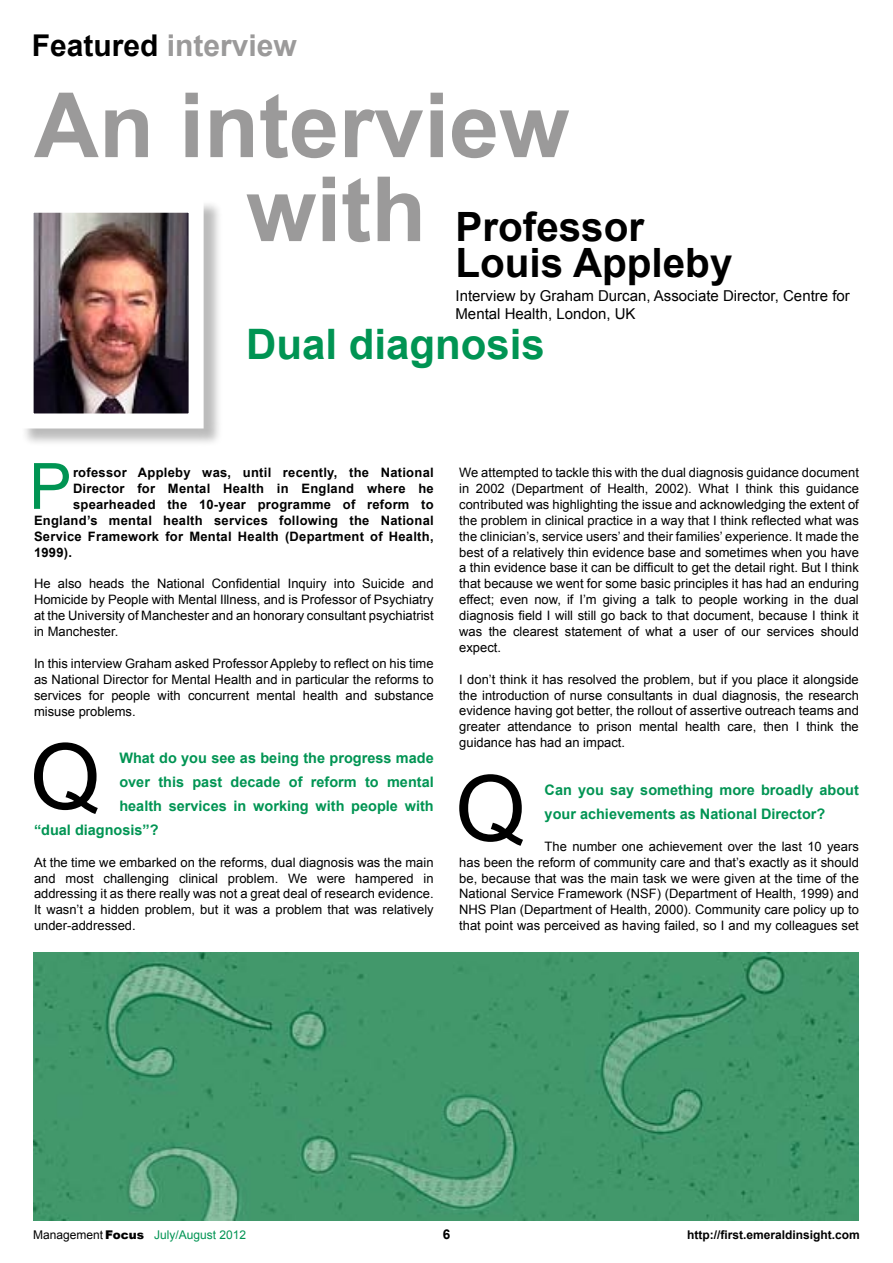
<style>
.page{position:relative;width:893px;height:1263px;background:#fff}
.page>*{position:absolute;margin:0;border:0;box-sizing:border-box;transform-origin:0 0}
.t1{font:91.35px "Arial";color:#000}
.t2{font:700 90px/84px "Arial";color:#9b9a9a}
.t3{font:63.9px "Arial";color:#009453}
.t4{font:700 42px "Arial";color:#009453}
.t5{font:700 40.35px/35.2px "Arial";color:#000}
.t6{font:700 30px "Arial";color:#9b9a9a}
.t7{font:15px/18px "Arial";color:#000}
.t8{font:700 14.4px/23.9px "Arial";color:#009453}
.t9{font:700 13.5px "Arial";color:#000}
.t10{font:12.9px/15.9px "Arial";color:#000;text-align:justify}
.t11{font:700 12.9px "Arial";letter-spacing:.02em;color:#000}
.t12{font:700 12px "Arial";color:#000}
.t13{font:12px "Arial";color:#009453}
.s1{color:#000}
.s2{font-weight:900;color:#000}
</style>
<div class="page">
<div style="left:21px;top:200px;width:201px;height:246px;background:#000;opacity:.27"></div>
<img style="left:35px;top:214px;width:153px;height:198px">
<div style="left:19px;top:198px;width:185px;height:230px;border:15px solid #fff"></div>
<img style="left:33px;top:952px;width:826px;height:268px">
<h3 class="t6" style="left:32px;top:26px;width:267px"><span class="s1">Featured</span> interview</h3>
<h2 class="t2" style="left:246px;top:87px;width:325px;text-indent:-212px">An interview with</h2>
<h3 class="t5" style="left:455px;top:211px;width:278px">Professor<br>Louis Appleby</h3>
<p class="t7" style="left:455px;top:287px;width:396px">Interview by Graham Durcan, Associate Director, Centre for<br>Mental Health, London, UK</p>
<h3 class="t4" style="left:246px;top:317px;width:300px">Dual diagnosis</h3>
<h3 class="t3" style="left:29px;top:445px;width:44px">P</h3>
<p class="t11" style="left:73px;top:464px;width:362px">rofessor Appleby was, until recently, the National</p>
<p class="t11" style="left:73px;top:480px;width:362px">Director for Mental Health in England where he</p>
<p class="t11" style="left:73px;top:496px;width:362px">spearheaded the 10-year programme of reform to</p>
<p class="t11" style="left:34px;top:512px;width:401px">England’s mental health services following the National</p>
<p class="t11" style="left:34px;top:528px;width:401px">Service Framework for Mental Health (Department of Health,</p>
<p class="t11" style="left:34px;top:543px;width:40px">1999).</p>
<p class="t10" style="left:34px;top:576px;width:401px">He also heads the National Confidential Inquiry into Suicide and Homicide by People with Mental Illness, and is Professor of Psychiatry at the University of Manchester and an honorary consultant psychiatrist in Manchester.</p>
<p class="t10" style="left:34px;top:655px;width:401px">In this interview Graham asked Professor Appleby to reflect on his time as National Director for Mental Health and in particular the reforms to services for people with concurrent mental health and substance misuse problems.</p>
<h1 class="t1" style="left:30px;top:717px;width:73px">Q</h1>
<p class="t8" style="left:119px;top:747px;width:316px">What do you see as being the progress made</p>
<p class="t8" style="left:119px;top:771px;width:316px">over this past decade of reform to mental</p>
<p class="t8" style="left:119px;top:794px;width:316px">health services in working with people with</p>
<p class="t8" style="left:34px;top:818px;width:126px">“dual diagnosis”?</p>
<p class="t10" style="left:34px;top:854px;width:401px">At the time we embarked on the reforms, dual diagnosis was the main and most challenging clinical problem. We were hampered in addressing it as there really was not a great deal of research evidence.<br>It wasn’t a hidden problem, but it was a problem that was relatively under-addressed.</p>
<p class="t10" style="left:459px;top:465px;width:401px">We attempted to tackle this with the dual diagnosis guidance document in 2002 (Department of Health, 2002). What I think this guidance contributed was highlighting the issue and acknowledging the extent of the problem in clinical practice in a way that I think reflected what was the clinician’s, service users’ and their families’ experience. It made the best of a relatively thin evidence base and sometimes when you have a thin evidence base it can be difficult to get the detail right. But I think that because we went for some basic principles it has had an enduring effect; even now, if I’m giving a talk to people working in the dual diagnosis field I will still go back to that document, because I think it was the clearest statement of what a user of our services should expect.</p>
<p class="t10" style="left:459px;top:671px;width:401px">I don’t think it has resolved the problem, but if you place it alongside the introduction of nurse consultants in dual diagnosis, the research evidence having got better, the rollout of assertive outreach teams and greater attendance to prison mental health care, then I think the guidance has had an impact.</p>
<h1 class="t1" style="left:455px;top:749px;width:73px">Q</h1>
<p class="t8" style="left:545px;top:779px;width:316px">Can you say something more broadly about your achievements as National Director?</p>
<p class="t10" style="left:459px;top:838px;width:401px;text-indent:85px">The number one achievement over the last 10 years has been the reform of community care and that’s exactly as it should be, because that was the main task we were given at the time of the National Service Framework (NSF) (Department of Health, 1999) and NHS Plan (Department of Health, 2000). Community care policy up to that point was perceived as having failed, so I and my colleagues set</p>
<p class="t13" style="left:33px;top:1226px;width:215px"><span class="s1">Management</span> <span class="s2">Focus</span> July/August 2012</p>
<p class="t9" style="left:443px;top:1225px;width:9px">6</p>
<p class="t12" style="left:687px;top:1226px;width:174px">http://first.emeraldinsight.com</p>
</div>
